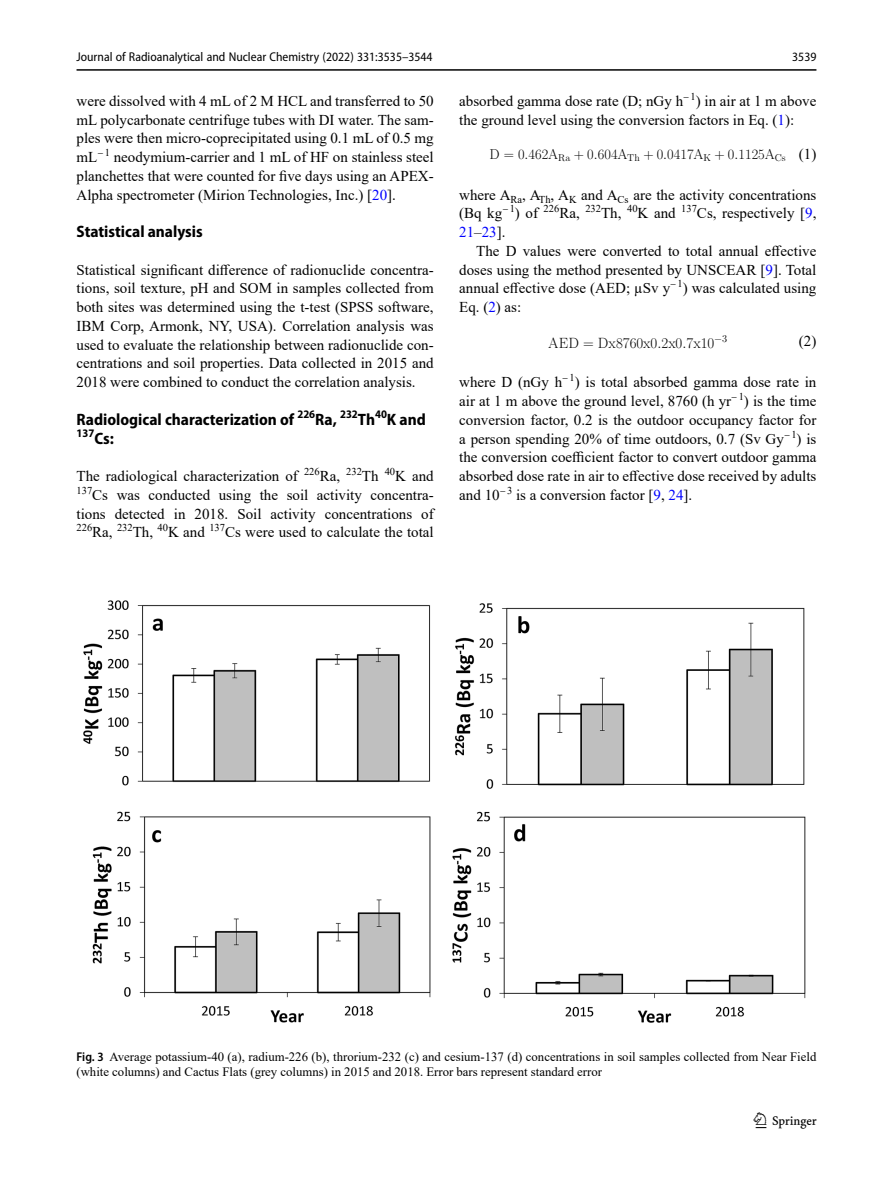
<style>
.page{position:relative;width:893px;height:1187px;background:#fff}
.page>*{position:absolute;margin:0;border:0;box-sizing:border-box;transform-origin:0 0}
.t1{font:22.5px "Springnew";color:#000}
.Head_2{font:700 semi-condensed 16.5px "Myriad Pro";color:#000}
.Body_Text{font:15px/18.8px "Times New Roman PSMT2";color:#000;text-align:justify}
.Body_Text_Indent{font:15px/18.8px "Times New Roman PSMT2";color:#000;text-align:justify}
.Body_Text_Indent-2{font:15px/18.8px "Times New Roman";color:#000;text-align:justify}
.EQ{font:15px "Times New Roman PSMT2";color:#000}
.t2{font:14.85px "CMR17";color:#000}
.t3{font:14.25px "CMR17";color:#000}
.Figure_Caption{font:12.75px/15px "Times New Roman PSMT2";color:#000}
.t4{font:semi-condensed 12.75px "Myriad Pro";color:#000}
.Head_2-2{font:700 semi-condensed 11.55px "Myriad Pro";color:#000}
.s1{font-family:"Times New Roman"}
.s2{color:#00f}
.s3{font-size:16.5px}
.s4{font-family:"SFRM1728"}
.s5{font-family:"CMMI12"}
.s6{font-family:"Times New Roman PSMT2"}
.s7{font-family:"Times New Roman PSMT2";color:#00f}
.s8{font-family:"Myriad Pro";font-weight:600;font-stretch:semi-condensed}
</style>
<div class="page">
<hr style="left:77px;top:69px;width:739px;height:2px;background:#000">
<img style="left:83px;top:600px;width:723px;height:423px">
<p class="t4" style="left:77px;top:49px;width:358px">Journal of Radioanalytical and Nuclear Chemistry (2022) 331:3535–3544</p>
<p class="Body_Text_Indent" style="left:77px;top:91px;width:359px">were dissolved with 4 mL of 2 M HCL and transferred to 50 mL polycarbonate centrifuge tubes with DI water. The sam&shy;ples were then micro-coprecipitated using 0.1 mL of 0.5 mg mL<sup>−</sup><sup>1</sup> neodymium-carrier and 1 mL of HF on stainless steel <span class="s1">planchettes that were counted for five days using an APEX-</span>Alpha spectrometer (Mirion Technologies, Inc.) [<span class="s2">20</span>].</p>
<p class="Head_2" style="left:77px;top:222px;width:128px">Statistical analysis</p>
<p class="Body_Text" style="left:77px;top:260px;width:359px"><span class="s1">Statistical significant difference of radionuclide concentra&shy;</span>tions, soil texture, pH and SOM in samples collected from both sites was determined using the t-test (SPSS software, IBM Corp, Armonk, NY, USA). Correlation analysis was used to evaluate the relationship between radionuclide con&shy;centrations and soil properties. Data collected in 2015 and 2018 were combined to conduct the correlation analysis.</p>
<p class="Head_2" style="left:77px;top:410px;width:351px">Radiological characterization of <sup>226</sup>Ra, <sup>232</sup>Th<sup>40</sup>K and</p>
<p class="Head_2-2" style="left:77px;top:426px;width:39px">137<span class="s3">Cs:</span></p>
<p class="Body_Text" style="left:77px;top:466px;width:359px">The radiological characterization of <sup>226</sup>Ra, <sup>232</sup>Th <sup>40</sup>K and <sup>137</sup>Cs was conducted using the soil activity concentra&shy;tions detected in 2018. Soil activity concentrations of <sup>226</sup>Ra, <sup>232</sup>Th, <sup>40</sup>K and <sup>137</sup>Cs were used to calculate the total</p>
<p class="t4" style="left:792px;top:49px;width:26px">3539</p>
<p class="Body_Text" style="left:459px;top:91px;width:359px">absorbed gamma dose rate (D; nGy h<sup>−</sup><sup>1</sup>) in air at 1 m above the ground level using the conversion factors in Eq. (<span class="s2">1</span>):</p>
<p class="t3" style="left:490px;top:145px;width:297px"><span class="s4">D</span> = 0<span class="s5">.</span>462<span class="s4">A</span><sub>Ra</sub> + 0<span class="s5">.</span>604<span class="s4">A</span><sub>Th</sub> + 0<span class="s5">.</span>0417<span class="s4">A</span><sub>K</sub> + 0<span class="s5">.</span>1125<span class="s4">A</span><sub>Cs</sub></p>
<p class="EQ" style="left:799px;top:144px;width:19px">(1)</p>
<p class="Body_Text" style="left:459px;top:185px;width:359px">where A<sub>Ra</sub>, A<sub>Th</sub>, A<sub>K</sub> and A<sub>Cs</sub> are the activity concentrations (Bq kg<sup>−</sup><sup>1</sup>) of <sup>226</sup>Ra, <sup>232</sup>Th, <sup>40</sup>K and <sup>137</sup>Cs, respectively [<span class="s2">9</span>, <span class="s2">21</span>–<span class="s2">23</span>].</p>
<p class="Body_Text_Indent-2" style="left:459px;top:241px;width:359px;text-indent:17px">The D values were converted to total annual effective <span class="s6">doses using the method presented by UNSCEAR [</span><span class="s7">9</span><span class="s6">]. Total </span>annual effective dose (AED; µSv y<sup>−</sup><sup>1</sup><span class="s6">) was calculated using Eq. (</span><span class="s7">2</span><span class="s6">) as:</span></p>
<p class="t2" style="left:548px;top:334px;width:180px"><span class="s4">AED</span> = <span class="s4">Dx</span>8760<span class="s4">x</span>0<span class="s5">.</span>2<span class="s4">x</span>0<span class="s5">.</span>7<span class="s4">x</span>10<sup>−</sup><sup>3</sup></p>
<p class="EQ" style="left:799px;top:331px;width:19px">(2)</p>
<p class="Body_Text" style="left:459px;top:372px;width:359px">where D (nGy h<sup>−</sup><sup>1</sup>) is total absorbed gamma dose rate in air at 1 m above the ground level, 8760 (h yr<sup>−</sup><sup>1</sup>) is the time conversion factor, 0.2 is the outdoor occupancy factor for a person spending 20% of time outdoors, 0.7 (Sv Gy<sup>−</sup><sup>1</sup>) is <span class="s1">the conversion coefficient factor to convert outdoor gamma absorbed dose rate in air to effective dose received by adults </span>and 10<sup>−</sup><sup>3</sup> is a conversion factor [<span class="s2">9</span>, <span class="s2">24</span>].</p>
<p class="Figure_Caption" style="left:77px;top:1049px;width:741px"><span class="s8">Fig. 3</span> Average potassium-40 (a), radium-226 (b), throrium-232 (c) and cesium-137 (d) concentrations in soil samples collected from Near Field (white columns) and Cactus Flats (grey columns) in 2015 and 2018. Error bars represent standard error</p>
<h1 class="t1" style="left:756px;top:1107px;width:63px">1 3</h1>
</div>
